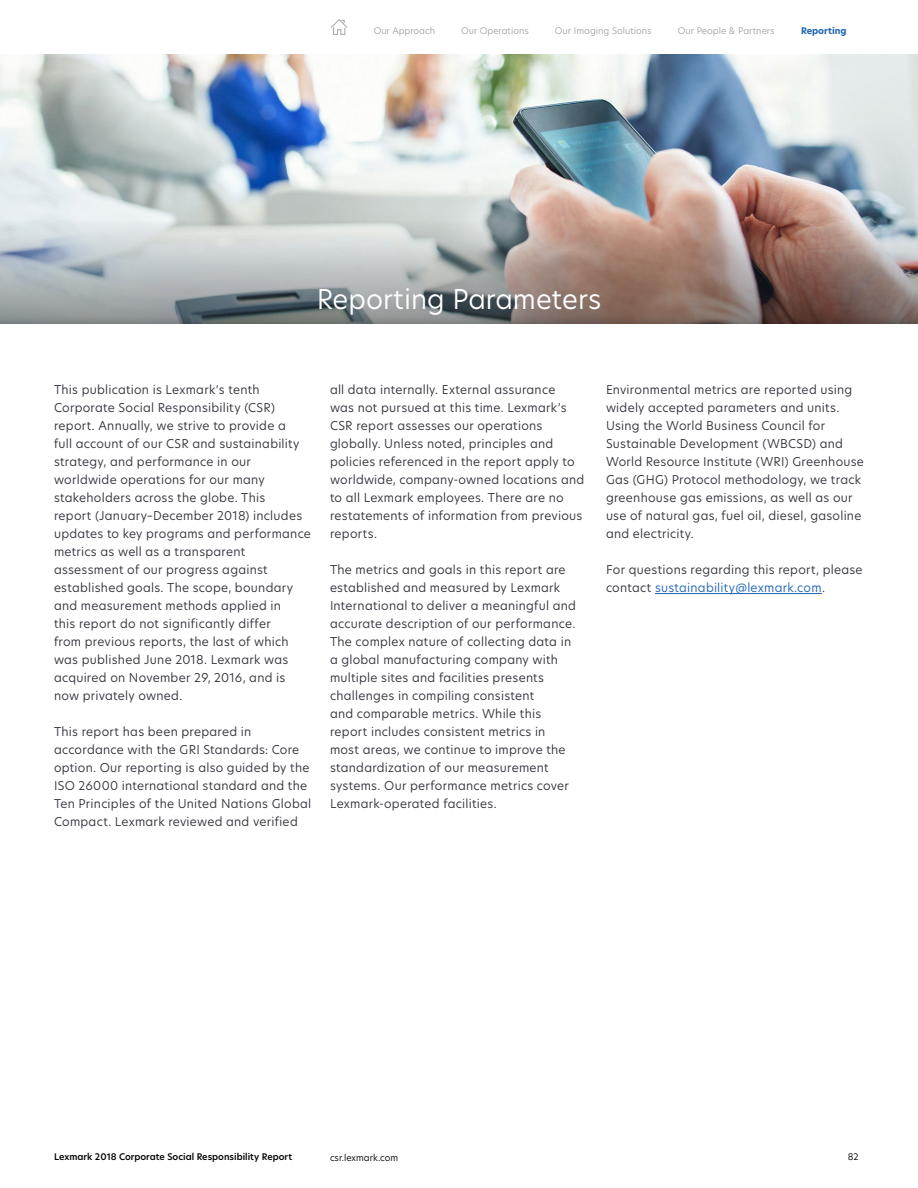
<style>
.page{position:relative;width:918px;height:1188px;background:#fff}
.page>*{position:absolute;margin:0;border:0;box-sizing:border-box;transform-origin:0 0}
.t1{font:27px "TP Hero";color:#fff}
.t2{font:12px/18px "TP Hero";letter-spacing:.02em;color:#32323c}
.t3{font:9px "TP Hero";color:#a5a5aa}
.t4{font:600 9px "TP Hero";color:#000}
.t5{font:9px "TP Hero";color:#000}
.t6{font:700 9px "TP Hero";color:#1c64b4}
.s1{color:#1c64b4}
</style>
<div class="page">
<svg style="left:331px;top:19px;width:16px;height:16px"></svg>
<hr style="left:655px;top:593px;width:167px;height:1px;background:#1c64b4">
<img style="left:0;top:54px;width:918px;height:165px">
<img style="left:0;top:219px;width:918px;height:105px">
<p class="t3" style="left:374px;top:25px;width:63px">Our Approach</p>
<p class="t3" style="left:461px;top:25px;width:69px">Our Operations</p>
<p class="t3" style="left:555px;top:25px;width:98px">Our Imaging Solutions</p>
<p class="t3" style="left:678px;top:25px;width:99px">Our People &amp; Partners</p>
<p class="t6" style="left:801px;top:25px;width:47px">Reporting</p>
<h1 class="t1" style="left:317px;top:281px;width:286px">Reporting Parameters</h1>
<p class="t2" style="left:54px;top:380px;width:259px">This publication is Lexmark’s tenth Corporate Social Responsibility (CSR) report. Annually, we strive to provide a<br>full account of our CSR and sustainability strategy, and performance in our worldwide operations for our many stakeholders across the globe. This<br>report (January–December 2018) includes updates to key programs and performance metrics as well as a transparent assessment of our progress against established goals. The scope, boundary and measurement methods applied in<br>this report do not significantly differ<br>from previous reports, the last of which was published June 2018. Lexmark was acquired on November 29, 2016, and is now privately owned.</p>
<p class="t2" style="left:54px;top:722px;width:259px">This report has been prepared in accordance with the GRI Standards: Core option. Our reporting is also guided by the ISO 26000 international standard and the Ten Principles of the United Nations Global Compact. Lexmark reviewed and verified</p>
<p class="t2" style="left:330px;top:380px;width:256px">all data internally. External assurance<br>was not pursued at this time. Lexmark’s CSR report assesses our operations globally. Unless noted, principles and policies referenced in the report apply to worldwide, company-owned locations and to all Lexmark employees. There are no restatements of information from previous reports.</p>
<p class="t2" style="left:330px;top:560px;width:248px">The metrics and goals in this report are established and measured by Lexmark International to deliver a meaningful and accurate description of our performance.<br>The complex nature of collecting data in a global manufacturing company with multiple sites and facilities presents challenges in compiling consistent<br>and comparable metrics. While this report includes consistent metrics in most areas, we continue to improve the standardization of our measurement systems. Our performance metrics cover Lexmark-operated facilities.</p>
<p class="t2" style="left:606px;top:380px;width:260px">Environmental metrics are reported using widely accepted parameters and units.<br>Using the World Business Council for Sustainable Development (WBCSD) and World Resource Institute (WRI) Greenhouse Gas (GHG) Protocol methodology, we track greenhouse gas emissions, as well as our use of natural gas, fuel oil, diesel, gasoline and electricity.</p>
<p class="t2" style="left:606px;top:560px;width:258px">For questions regarding this report, please contact <span class="s1">sustainability@lexmark.com</span>.</p>
<p class="t4" style="left:54px;top:1150px;width:240px">Lexmark 2018 Corporate Social Responsibility Report</p>
<p class="t5" style="left:330px;top:1151px;width:70px">csr.lexmark.com</p>
<p class="t5" style="left:848px;top:1150px;width:12px">82</p>
</div>
